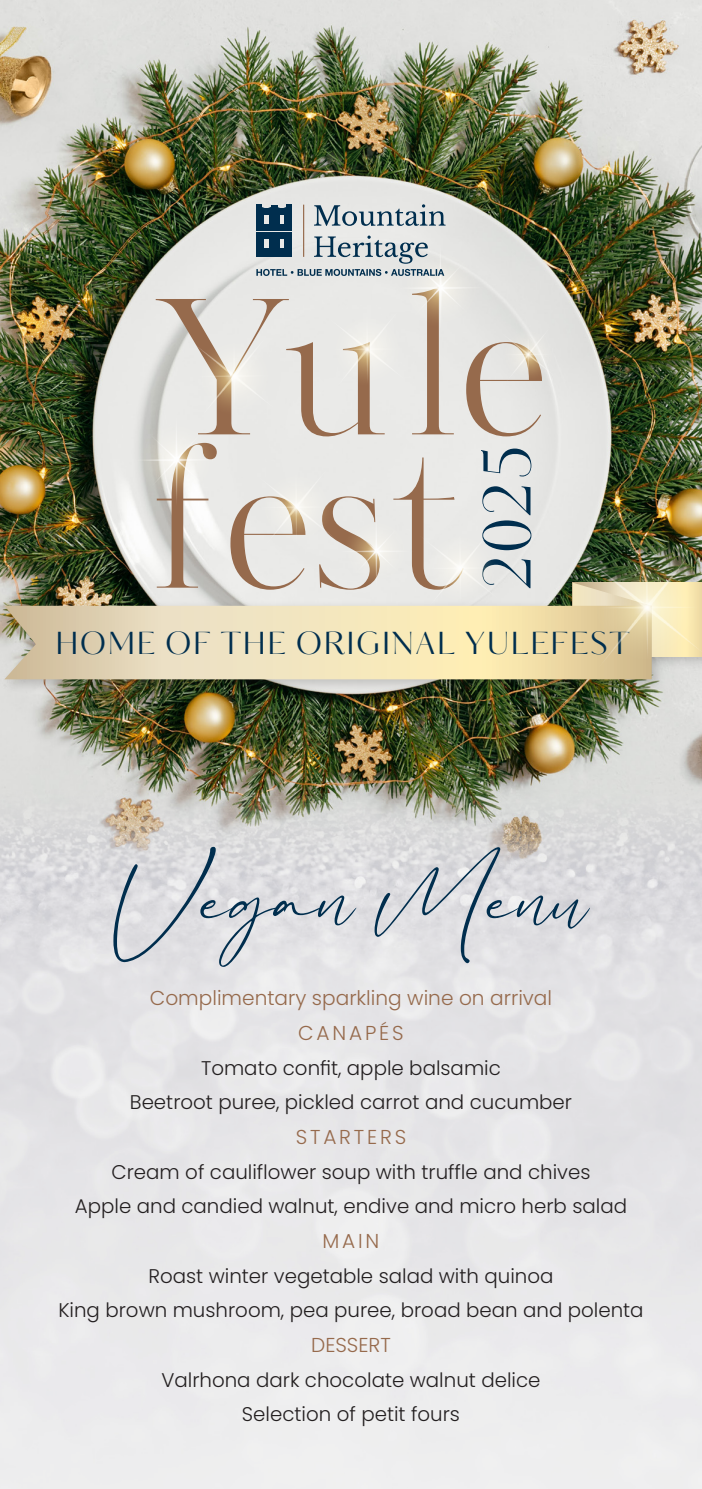
<style>
.page{position:relative;width:702px;height:1489px;background:#fff}
.page>*{position:absolute;margin:0;border:0;box-sizing:border-box;transform-origin:0 0}
.t1{font:89.5px "Bacalisties";color:#002e4e}
.t2{font:65px "Kudryashev Display Contrast Sans";color:#002e4e}
.t3{font:30.75px "Kudryashev Display Contrast Sans";letter-spacing:.05em;color:#002e4e}
.t4{font:300 20px "Poppins";color:#966a4c}
.t5{font:300 20px "Poppins";letter-spacing:.14em;color:#966a4c}
.t6{font:300 19.75px "Poppins";color:#231f20}
</style>
<div class="page">
<img style="left:0;top:0;width:702px;height:871px">
<div style="left:0;top:550px;width:702px;height:143px;background:#231f20;opacity:.2"></div>
<svg style="left:4px;top:605px;width:533px;height:74px;background:#eadcb7"></svg>
<img style="left:537px;top:519px;width:165px;height:180px">
<svg style="left:412px;top:333px;width:42px;height:101px;background:#c9b9ac"></svg>
<svg style="left:466px;top:342px;width:76px;height:94px;background:#d3c7be"></svg>
<svg style="left:156px;top:299px;width:228px;height:137px;background:#d0c4ba"></svg>
<svg style="left:157px;top:505px;width:60px;height:82px"></svg>
<svg style="left:230px;top:569px;width:75px;height:20px"></svg>
<svg style="left:319px;top:496px;width:60px;height:93px"></svg>
<svg style="left:393px;top:457px;width:70px;height:51px;background:#dfdad4"></svg>
<img style="left:385px;top:508px;width:131px;height:122px">
<img style="left:221px;top:447px;width:132px;height:122px">
<img style="left:293px;top:289px;width:131px;height:123px">
<img style="left:474px;top:311px;width:94px;height:88px">
<img style="left:156px;top:313px;width:138px;height:129px">
<img style="left:119px;top:412px;width:111px;height:93px">
<img style="left:382px;top:240px;width:111px;height:93px">
<img style="left:328px;top:511px;width:93px;height:78px">
<div style="left:256px;top:205px;width:6px;height:26px;background:#002e4e"></div>
<div style="left:286px;top:205px;width:5px;height:26px;background:#002e4e"></div>
<div style="left:256px;top:225px;width:35px;height:6px;background:#002e4e"></div>
<div style="left:256px;top:232px;width:35px;height:5px;background:#002e4e"></div>
<svg style="left:262px;top:205px;width:24px;height:20px"></svg>
<hr style="left:303px;top:205px;width:1px;height:52px;background:#966a4c">
<svg style="left:256px;top:235px;width:188px;height:41px;background:#acb7bd"></svg>
<svg style="left:314px;top:204px;width:131px;height:22px;background:#aab6bd"></svg>
<p class="t2" style="left:463px;top:589px;width:146px;rotate:-90deg">2025</p>
<p class="t3" style="left:55px;top:621px;width:576px">HOME OF THE ORIGINAL YULEFEST</p>
<p class="t1" style="left:113px;top:824px;width:476px">Vegan Menu</p>
<p class="t4" style="left:150px;top:986px;width:404px">Complimentary sparkling wine on arrival</p>
<p class="t5" style="left:298px;top:1021px;width:107px">CANAPÉS</p>
<p class="t6" style="left:201px;top:1056px;width:301px">Tomato confit, apple balsamic</p>
<p class="t6" style="left:130px;top:1090px;width:444px">Beetroot puree, pickled carrot and cucumber</p>
<p class="t5" style="left:296px;top:1125px;width:112px">STARTERS</p>
<p class="t6" style="left:111px;top:1160px;width:480px">Cream of cauliflower soup with truffle and chives</p>
<p class="t6" style="left:75px;top:1194px;width:553px">Apple and candied walnut, endive and micro herb salad</p>
<p class="t4" style="left:322px;top:1229px;width:58px">MAIN</p>
<p class="t6" style="left:148px;top:1264px;width:406px">Roast winter vegetable salad with quinoa</p>
<p class="t6" style="left:58px;top:1298px;width:586px">King brown mushroom, pea puree, broad bean and polenta</p>
<p class="t4" style="left:311px;top:1333px;width:81px">DESSERT</p>
<p class="t6" style="left:161px;top:1368px;width:380px">Valrhona dark chocolate walnut delice</p>
<p class="t6" style="left:242px;top:1402px;width:219px">Selection of petit fours</p>
</div>
